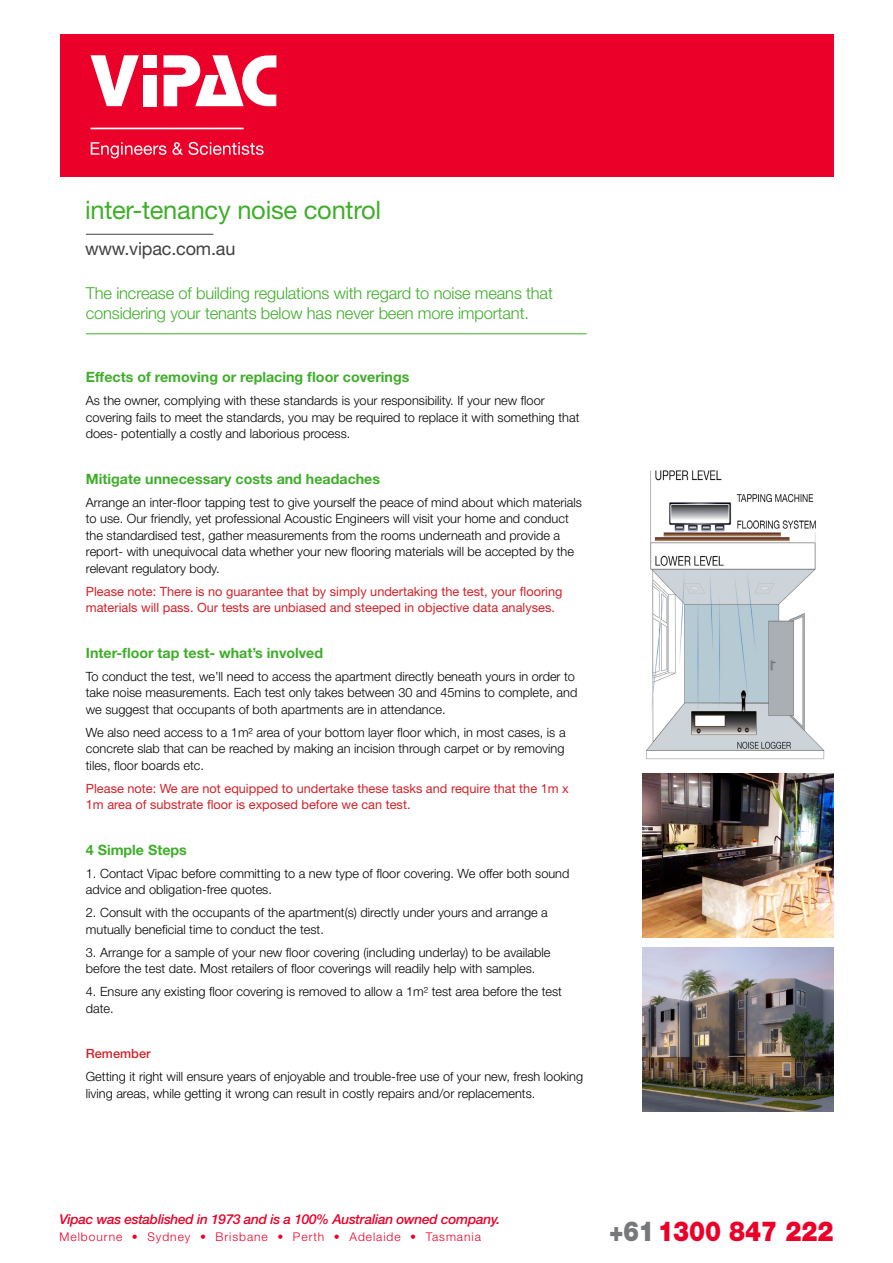
<style>
.page{position:relative;width:893px;height:1263px;background:#fff}
.page>*{position:absolute;margin:0;border:0;box-sizing:border-box;transform-origin:0 0}
.t1{font:900 27.6px "Helvetica Neue";color:#eb0029;scale:.87 1}
.t2{font:25.5px "Helvetica Neue";letter-spacing:-.01em;color:#3fae2a}
.t3{font:18px "Helvetica Neue";letter-spacing:-.01em;color:#414042}
.t4{font:300 16.5px/19.5px "Helvetica Neue";letter-spacing:-.01em;color:#3fae2a}
.t5{font:700 14.25px "Helvetica Neue";color:#3fae2a}
.t6{font:italic 500 13.65px "Helvetica Neue";letter-spacing:-.02em;color:#eb0029}
.t7{font:300 12.75px/16.5px "Helvetica Neue";color:#000}
.t8{font:12.75px/16.5px "Helvetica Neue";color:#d2232a}
.t9{font:500 12.75px "Helvetica Neue";color:#d2232a}
.t10{font:300 12px "Helvetica Neue";letter-spacing:.08em;color:#eb0029}
.s1{font-weight:500}
.s2{color:#77787b}
</style>
<div class="page">
<hr style="left:86px;top:333px;width:501px;height:1px;background:#3fae2a">
<img style="left:646px;top:470px;width:179px;height:290px">
<img style="left:642px;top:947px;width:191px;height:164px">
<img style="left:642px;top:773px;width:191px;height:165px">
<div style="left:60px;top:34px;width:773px;height:142px;background:#eb0029"></div>
<svg style="left:91px;top:55px;width:48px;height:51px"></svg>
<div style="left:143px;top:55px;width:14px;height:12px;background:#fff"></div>
<div style="left:143px;top:75px;width:14px;height:31px;background:#fff"></div>
<svg style="left:164px;top:55px;width:112px;height:51px"></svg>
<svg style="left:91px;top:142px;width:75px;height:16px"></svg>
<svg style="left:172px;top:142px;width:92px;height:13px"></svg>
<hr style="left:91px;top:128px;width:153px;height:1px;background:#fff">
<hr style="left:86px;top:234px;width:127px;height:1px;background:#414042">
<h2 class="t2" style="left:85px;top:195px;width:298px">inter-tenancy noise control</h2>
<h3 class="t3" style="left:85px;top:238px;width:152px">www.vipac.com.au</h3>
<p class="t4" style="left:86px;top:283px;width:468px">The increase of building regulations with regard to noise means that considering your tenants below has never been more important.</p>
<p class="t5" style="left:86px;top:368px;width:325px">Effects of removing or replacing floor coverings</p>
<p class="t7" style="left:86px;top:392px;width:495px">As the owner, complying with these standards is your responsibility. If your new floor covering fails to meet the standards, you may be required to replace it with something that does- potentially a costly and laborious process.</p>
<p class="t5" style="left:86px;top:470px;width:296px">Mitigate unnecessary costs and headaches</p>
<p class="t7" style="left:86px;top:494px;width:497px">Arrange an inter-floor tapping test to give yourself the peace of mind about which materials to use. Our friendly, yet professional Acoustic Engineers will visit your home and conduct the standardised test, gather measurements from the rooms underneath and provide a report- with unequivocal data whether your new flooring materials will be accepted by the relevant regulatory body.</p>
<p class="t8" style="left:86px;top:583px;width:478px">Please note: There is no guarantee that by simply undertaking the test, your flooring materials will pass. Our tests are unbiased and steeped in objective data analyses.</p>
<p class="t5" style="left:86px;top:644px;width:239px">Inter-floor tap test- what’s involved</p>
<p class="t7" style="left:86px;top:668px;width:493px">To conduct the test, we’ll need to access the apartment directly beneath yours in order to take noise measurements. Each test only takes between 30 and 45mins to complete, and we suggest that occupants of both apartments are in attendance.</p>
<p class="t7" style="left:86px;top:724px;width:481px;text-align:justify">We also need access to a 1m² area of your bottom layer floor which, in most cases, is a concrete slab that can be reached by making an incision through carpet or by removing tiles, floor boards etc.</p>
<p class="t8" style="left:86px;top:780px;width:484px">Please note: We are not equipped to undertake these tasks and require that the 1m x<br>1m area of substrate floor is exposed before we can test.</p>
<p class="t5" style="left:86px;top:841px;width:103px">4 Simple Steps</p>
<p class="t7" style="left:86px;top:865px;width:485px">1. Contact Vipac before committing to a new type of floor covering. We offer both sound advice and obligation-free quotes.</p>
<p class="t7" style="left:86px;top:904px;width:463px">2. Consult with the occupants of the apartment(s) directly under yours and arrange a mutually beneficial time to conduct the test.</p>
<p class="t7" style="left:86px;top:943px;width:466px">3. Arrange for a sample of your new floor covering (including underlay) to be available before the test date. Most retailers of floor coverings will readily help with samples.</p>
<p class="t7" style="left:86px;top:983px;width:478px">4. Ensure any existing floor covering is removed to allow a 1m² test area before the test date.</p>
<p class="t9" style="left:86px;top:1046px;width:66px">Remember</p>
<p class="t7" style="left:86px;top:1068px;width:499px">Getting it right will ensure years of enjoyable and trouble-free use of your new, fresh looking living areas, while getting it wrong can result in costly repairs and/or replacements.</p>
<p class="t6" style="left:60px;top:1211px;width:442px">Vipac was established in 1973 and is a 100% Australian owned company.</p>
<p class="t10" style="left:60px;top:1229px;width:423px">Melbourne <span class="s1">•</span> Sydney <span class="s1">•</span> Brisbane <span class="s1">•</span> Perth <span class="s1">•</span> Adelaide <span class="s1">•</span> Tasmania</p>
<h1 class="t1" style="left:609px;top:1215px;width:259px"><span class="s2">+61</span> 1300 847 222</h1>
</div>
